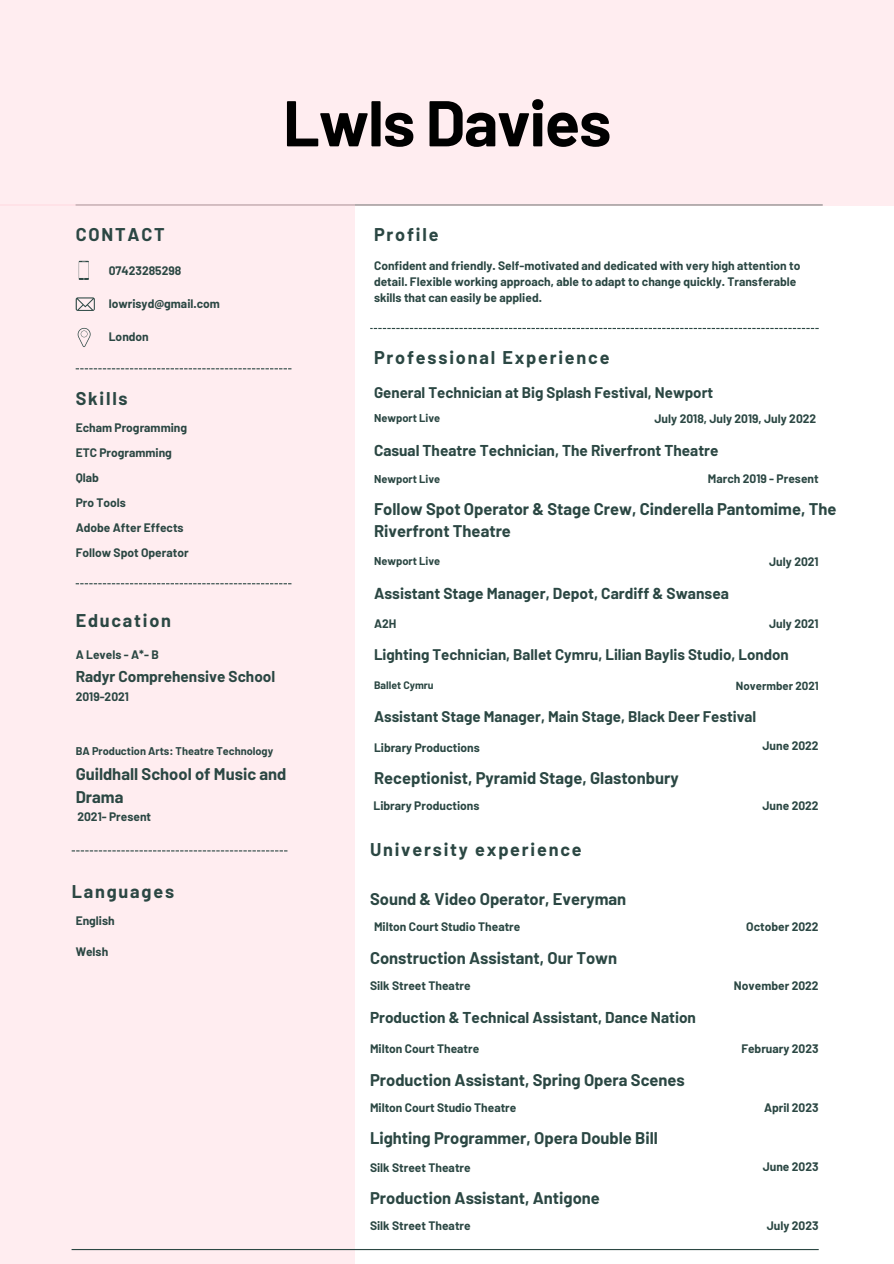
<style>
.page{position:relative;width:894px;height:1264px;background:#fff}
.page>*{position:absolute;margin:0;border:0;box-sizing:border-box;transform-origin:0 0}
.t1{font:700 64.5px "Barlow";letter-spacing:-.02em;color:#000}
.t2{font:700 18px "Barlow";letter-spacing:.1em;color:#2b4743}
.t3{font:700 16.5px/22.5px "Barlow";color:#2b4743}
.t4{font:700 15.45px "Barlow";color:#2b4743}
.t5{font:700 15.3px "Barlow";color:#2b4743}
.t6{font:700 15px "Barlow";color:#2b4743}
.t7{font:700 12px/16px "Barlow";color:#2b4743}
.t8{font:700 11.55px "Barlow";color:#2b4743}
.t9{font:700 11.1px "Barlow";color:#2b4743}
.t10{font:700 10.95px "Barlow";color:#2b4743}
.t11{font:700 10.5px "Barlow";color:#2b4743}
</style>
<div class="page">
<div style="left:0;top:204px;width:355px;height:1059px;background:#ffedf0"></div>
<svg style="left:76px;top:368px;width:215px;height:1px"></svg>
<svg style="left:76px;top:583px;width:215px;height:1px"></svg>
<svg style="left:370px;top:328px;width:448px;height:1px"></svg>
<svg style="left:72px;top:850px;width:215px;height:1px"></svg>
<hr style="left:72px;top:1248px;width:746px;height:1px;background:#2b4743">
<svg style="left:79px;top:261px;width:10px;height:19px"></svg>
<svg style="left:76px;top:297px;width:19px;height:14px"></svg>
<svg style="left:78px;top:328px;width:13px;height:19px"></svg>
<div style="left:0;top:0;width:893px;height:205px;background:#ffedf0"></div>
<p class="t1" style="left:283px;top:82px;width:330px">Lwls Davies</p>
<p class="t2" style="left:76px;top:222px;width:90px">CONTACT</p>
<p class="t2" style="left:374px;top:222px;width:66px">Profile</p>
<p class="t7" style="left:109px;top:263px;width:74px">07423285298</p>
<p class="t7" style="left:109px;top:295px;width:112px">lowrisyd@gmail.com</p>
<p class="t7" style="left:109px;top:328px;width:42px">London</p>
<p class="t2" style="left:76px;top:387px;width:53px">Skills</p>
<p class="t7" style="left:76px;top:419px;width:113px">Echam Programming</p>
<p class="t7" style="left:76px;top:444px;width:98px">ETC Programming</p>
<p class="t7" style="left:76px;top:469px;width:25px">Qlab</p>
<p class="t7" style="left:76px;top:494px;width:52px">Pro Tools</p>
<p class="t7" style="left:76px;top:519px;width:109px">Adobe After Effects</p>
<p class="t7" style="left:76px;top:543px;width:114px">Follow Spot Operator</p>
<p class="t2" style="left:76px;top:609px;width:97px">Education</p>
<p class="t7" style="left:76px;top:646px;width:85px">A Levels - A*- B</p>
<p class="t5" style="left:76px;top:666px;width:201px">Radyr Comprehensive School</p>
<p class="t7" style="left:76px;top:688px;width:55px">2019-2021</p>
<p class="t10" style="left:76px;top:744px;width:199px">BA Production Arts: Theatre Technology</p>
<p class="t3" style="left:76px;top:762px;width:212px">Guildhall School of Music and<br>Drama</p>
<p class="t7" style="left:77px;top:807px;width:75px">2021- Present</p>
<p class="t2" style="left:72px;top:880px;width:104px">Languages</p>
<p class="t7" style="left:76px;top:912px;width:40px">English</p>
<p class="t7" style="left:76px;top:942px;width:34px">Welsh</p>
<p class="t7" style="left:374px;top:257px;width:428px">Confident and friendly. Self-motivated and dedicated with very high attention to detail. Flexible working approach, able to adapt to change quickly. Transferable skills that can easily be applied.</p>
<p class="t2" style="left:374px;top:346px;width:237px">Professional Experience</p>
<p class="t6" style="left:374px;top:383px;width:340px">General Technician at Big Splash Festival, Newport</p>
<p class="t9" style="left:374px;top:411px;width:68px">Newport Live</p>
<p class="t7" style="left:654px;top:410px;width:163px">July 2018, July 2019, July 2022</p>
<p class="t5" style="left:374px;top:440px;width:346px">Casual Theatre Technician, The Riverfront Theatre</p>
<p class="t9" style="left:374px;top:471px;width:68px">Newport Live</p>
<p class="t7" style="left:707px;top:470px;width:112px">March 2019 - Present</p>
<p class="t3" style="left:374px;top:497px;width:464px">Follow Spot Operator &amp; Stage Crew, Cinderella Pantomime, The<br>Riverfront Theatre</p>
<p class="t9" style="left:374px;top:554px;width:68px">Newport Live</p>
<p class="t7" style="left:769px;top:553px;width:51px">July 2021</p>
<p class="t4" style="left:374px;top:583px;width:356px">Assistant Stage Manager, Depot, Cardiff &amp; Swansea</p>
<p class="t7" style="left:374px;top:615px;width:24px">A2H</p>
<p class="t7" style="left:769px;top:615px;width:51px">July 2021</p>
<p class="t6" style="left:374px;top:644px;width:416px">Lighting Technician, Ballet Cymru, Lilian Baylis Studio, London</p>
<p class="t11" style="left:374px;top:678px;width:61px">Ballet Cymru</p>
<p class="t8" style="left:735px;top:678px;width:84px">Novermber 2021</p>
<p class="t6" style="left:374px;top:706px;width:384px">Assistant Stage Manager, Main Stage, Black Deer Festival</p>
<p class="t7" style="left:374px;top:739px;width:107px">Library Productions</p>
<p class="t7" style="left:762px;top:737px;width:58px">June 2022</p>
<p class="t3" style="left:374px;top:765px;width:306px">Receptionist, Pyramid Stage, Glastonbury</p>
<p class="t7" style="left:373px;top:797px;width:107px">Library Productions</p>
<p class="t2" style="left:370px;top:838px;width:213px">University experience</p>
<p class="t3" style="left:370px;top:886px;width:258px">Sound &amp; Video Operator, Everyman</p>
<p class="t7" style="left:374px;top:917px;width:148px">Milton Court Studio Theatre</p>
<p class="t3" style="left:370px;top:946px;width:248px">Construction Assistant, Our Town</p>
<p class="t7" style="left:370px;top:977px;width:102px">Silk Street Theatre</p>
<p class="t5" style="left:370px;top:1007px;width:327px">Production &amp; Technical Assistant, Dance Nation</p>
<p class="t7" style="left:370px;top:1039px;width:111px">Milton Court Theatre</p>
<p class="t3" style="left:370px;top:1068px;width:316px">Production Assistant, Spring Opera Scenes</p>
<p class="t7" style="left:370px;top:1099px;width:148px">Milton Court Studio Theatre</p>
<p class="t3" style="left:370px;top:1126px;width:289px">Lighting Programmer, Opera Double Bill</p>
<p class="t7" style="left:370px;top:1159px;width:102px">Silk Street Theatre</p>
<p class="t3" style="left:370px;top:1185px;width:231px">Production Assistant, Antigone</p>
<p class="t7" style="left:370px;top:1217px;width:102px">Silk Street Theatre</p>
<p class="t7" style="left:762px;top:797px;width:58px">June 2022</p>
<p class="t7" style="left:746px;top:917px;width:74px">October 2022</p>
<p class="t7" style="left:733px;top:977px;width:86px">November 2022</p>
<p class="t7" style="left:741px;top:1039px;width:79px">February 2023</p>
<p class="t7" style="left:763px;top:1099px;width:56px">April 2023</p>
<p class="t7" style="left:762px;top:1158px;width:57px">June 2023</p>
<p class="t7" style="left:766px;top:1217px;width:53px">July 2023</p>
</div>
